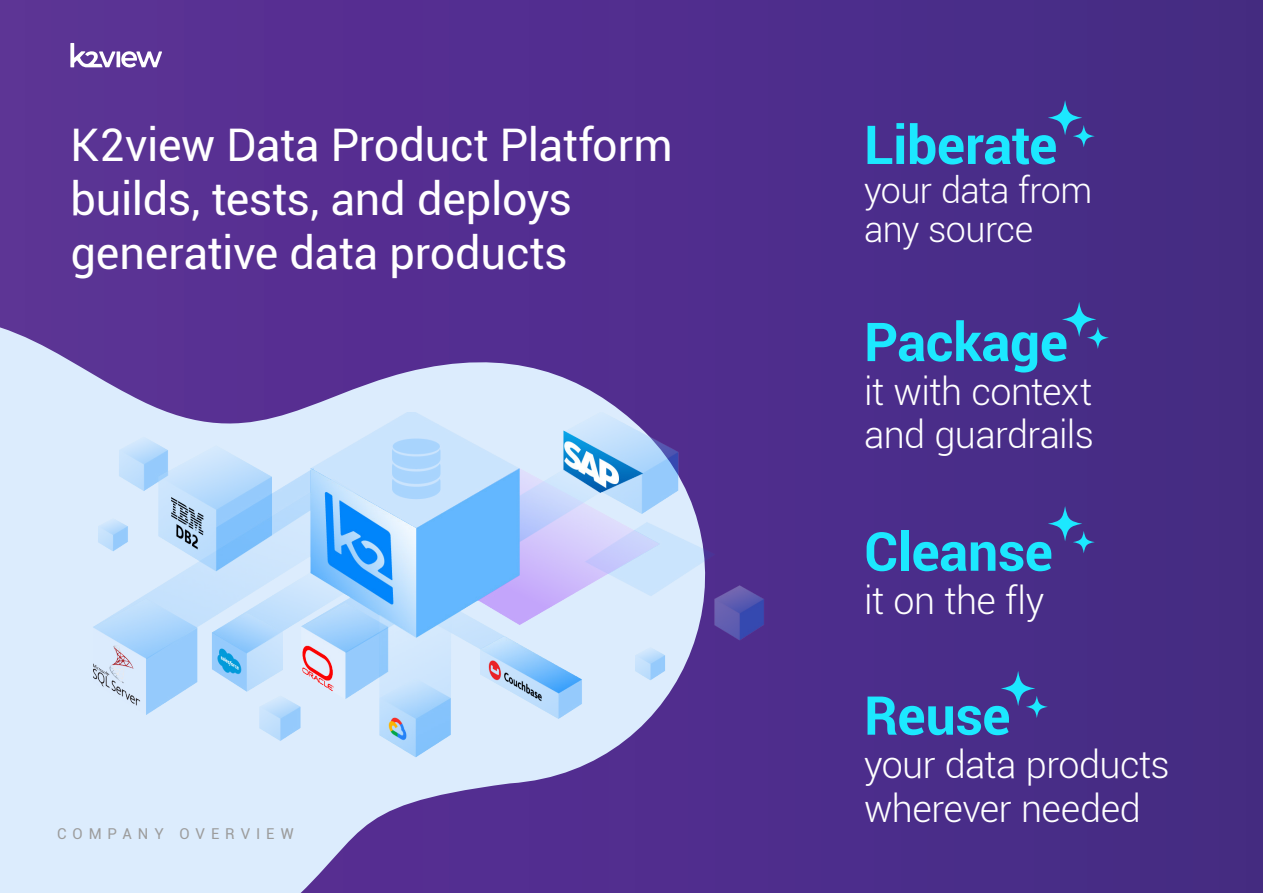
<style>
.page{position:relative;width:1263px;height:893px;background:#fff}
.page>*{position:absolute;margin:0;border:0;box-sizing:border-box;transform-origin:0 0}
.PS1{font:700 53.7px "Roboto";letter-spacing:-.01em;color:#1ce8ff}
.PS1-2{font:45px/54px "Roboto";letter-spacing:-.01em;color:#fff}
.PS1-3{font:300 37.8px/43.5px "Roboto";letter-spacing:-.015em;color:#fff}
.PS1-4{font:300 36px "Roboto";letter-spacing:-.015em;color:#fff}
.PS1-5{font:15px "Roboto";letter-spacing:.4em;color:#9c9c9c}
</style>
<div class="page">
<div style="left:0;top:0;width:1263px;height:893px;background:linear-gradient(to right,#5d3297,#442b84)"></div>
<svg style="left:0;top:296px;width:769px;height:597px;background:#8f80bf"></svg>
<svg style="left:1048px;top:100px;width:34px;height:35px"></svg>
<svg style="left:1073px;top:125px;width:22px;height:22px"></svg>
<svg style="left:1062px;top:302px;width:34px;height:35px"></svg>
<svg style="left:1087px;top:327px;width:22px;height:22px"></svg>
<svg style="left:1048px;top:506px;width:34px;height:35px"></svg>
<svg style="left:1073px;top:531px;width:22px;height:22px"></svg>
<svg style="left:1001px;top:671px;width:34px;height:35px"></svg>
<svg style="left:1026px;top:696px;width:22px;height:22px"></svg>
<img style="left:61px;top:412px;width:785px;height:346px">
<svg style="left:70px;top:43px;width:45px;height:24px"></svg>
<hr style="left:117px;top:51px;width:3px;height:16px;background:#fff">
<svg style="left:121px;top:51px;width:41px;height:17px"></svg>
<p class="PS1-2" style="left:70px;top:117px;width:604px">K2view Data Product Platform builds, tests, and deploys generative data products</p>
<p class="PS1" style="left:864px;top:107px;width:195px">Liberate</p>
<p class="PS1-4" style="left:864px;top:165px;width:230px">your data from</p>
<p class="PS1-4" style="left:864px;top:204px;width:171px">any source</p>
<p class="PS1" style="left:864px;top:304px;width:205px">Package</p>
<p class="PS1-3" style="left:864px;top:368px;width:231px">it with context and guardrails</p>
<p class="PS1" style="left:864px;top:514px;width:190px">Cleanse</p>
<p class="PS1-3" style="left:864px;top:578px;width:182px">it on the fly</p>
<p class="PS1-5" style="left:57px;top:824px;width:238px">COMPANY OVERVIEW</p>
<p class="PS1" style="left:864px;top:678px;width:148px">Reuse</p>
<p class="PS1-3" style="left:864px;top:742px;width:307px">your data products wherever needed</p>
</div>
